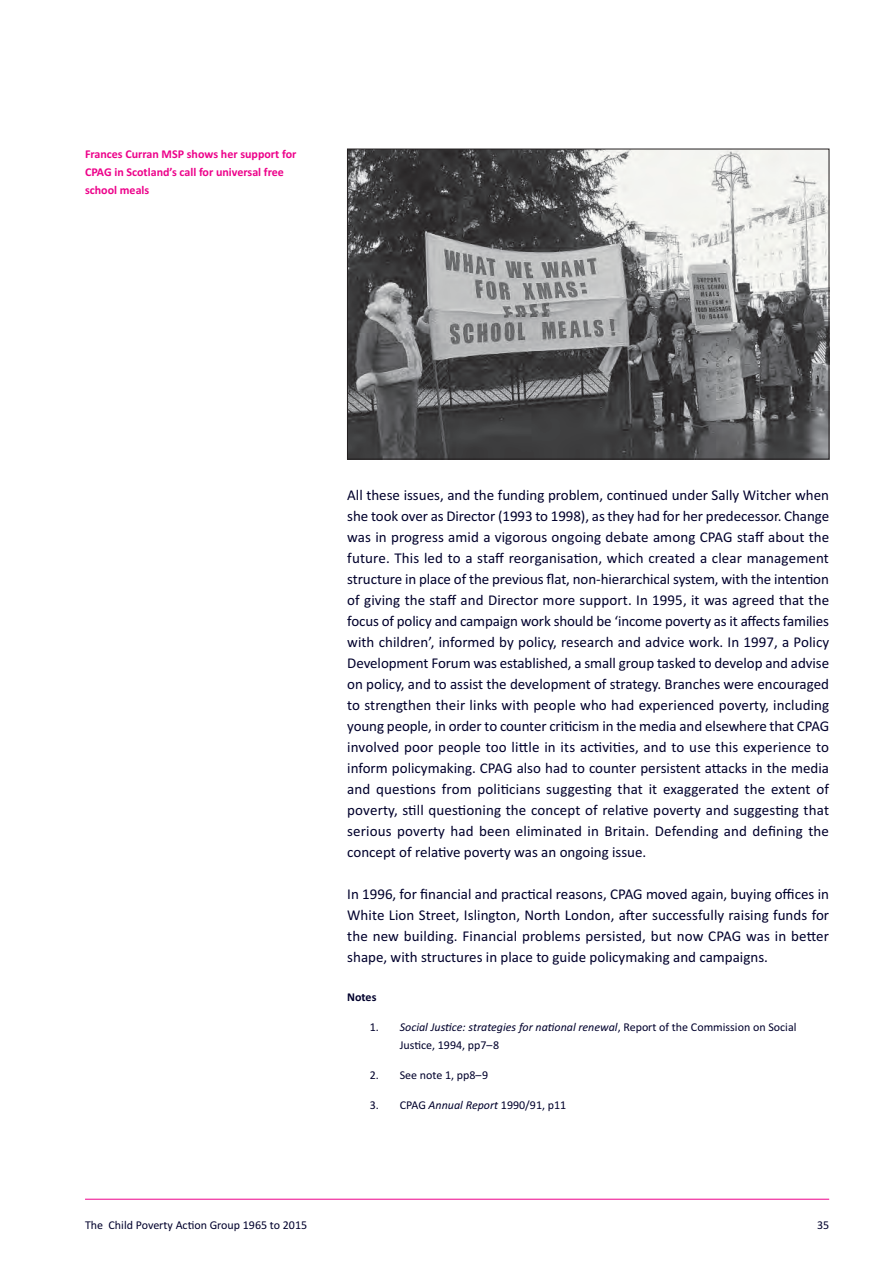
<style>
.page{position:relative;width:893px;height:1263px;background:#fff}
.page>*{position:absolute;margin:0;border:0;box-sizing:border-box;transform-origin:0 0}
.t1{font:15px/21px "Calibri";color:#00002c;text-align:justify}
.t2{font:12px/18px "Calibri";color:#00002c}
.t3{font:700 12px/18px "Calibri";color:#ed028a}
.t4{font:700 12px "Calibri";color:#00002c}
.s1{font-style:italic}
</style>
<div class="page">
<hr style="left:85px;top:1199px;width:744px;height:1px;background:#ed028a">
<img style="left:349px;top:151px;width:478px;height:306px">
<div style="left:347px;top:149px;width:482px;height:310px;border:1px solid #231f20"></div>
<p class="t3" style="left:85px;top:145px;width:213px">Frances Curran MSP shows her support for<br>CPAG in Scotland’s call for universal free school meals</p>
<p class="t1" style="left:347px;top:485px;width:484px">All these issues, and the funding problem, continued under Sally Witcher when she took over as Director (1993 to 1998), as they had for her predecessor. Change was in progress amid a vigorous ongoing debate among CPAG staff about the future. This led to a staff reorganisation, which created a clear management structure in place of the previous flat, non-hierarchical system, with the intention of giving the staff and Director more support. In 1995, it was agreed that the focus of policy and campaign work should be ‘income poverty as it affects families with children’, informed by policy, research and advice work. In 1997, a Policy Development Forum was established, a small group tasked to develop and advise on policy, and to assist the development of strategy. Branches were encouraged to strengthen their links with people who had experienced poverty, including young people, in order to counter criticism in the media and elsewhere that CPAG involved poor people too little in its activities, and to use this experience to inform policymaking. CPAG also had to counter persistent attacks in the media and questions from politicians suggesting that it exaggerated the extent of poverty, still questioning the concept of relative poverty and suggesting that serious poverty had been eliminated in Britain. Defending and defining the concept of relative poverty was an ongoing issue.</p>
<p class="t1" style="left:347px;top:884px;width:483px">In 1996, for financial and practical reasons, CPAG moved again, buying offices in White Lion Street, Islington, North London, after successfully raising funds for the new building. Financial problems persisted, but now CPAG was in better shape, with structures in place to guide policymaking and campaigns.</p>
<p class="t4" style="left:347px;top:990px;width:31px">Notes</p>
<p class="t2" style="left:400px;top:1018px;width:398px;text-indent:-30px">1. <span class="s1">Social Justice: strategies for national renewal</span>, Report of the Commission on Social<br>Justice, 1994, pp7–8</p>
<p class="t2" style="left:370px;top:1066px;width:120px">2. See note 1, pp8–9</p>
<p class="t2" style="left:370px;top:1096px;width:198px">3. CPAG <span class="s1">Annual Report</span> 1990/91, p11</p>
<p class="t2" style="left:85px;top:1216px;width:224px">The Child Poverty Action Group 1965 to 2015</p>
<p class="t2" style="left:817px;top:1216px;width:14px">35</p>
</div>
